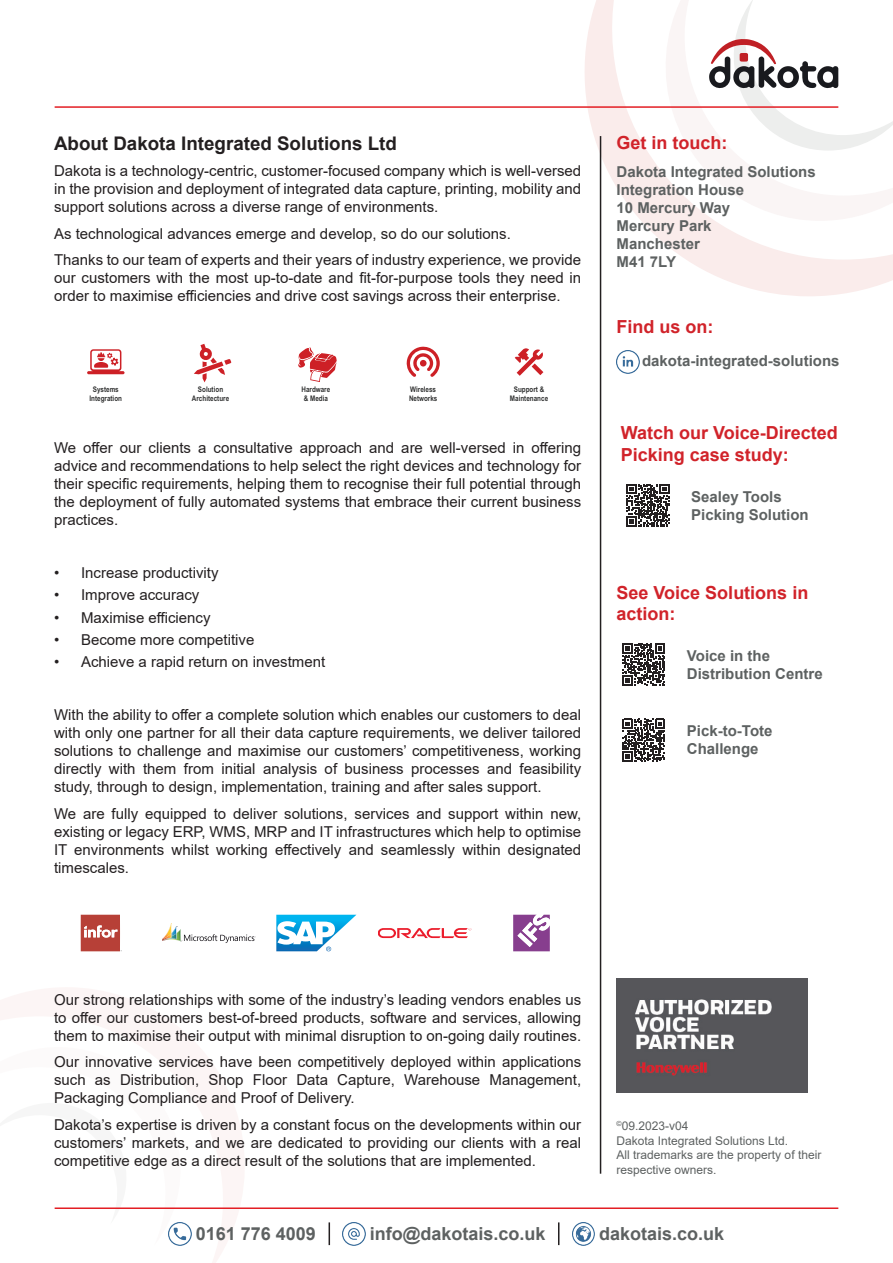
<style>
.page{position:relative;width:893px;height:1263px;background:#fff}
.page>*{position:absolute;margin:0;border:0;box-sizing:border-box;transform-origin:0 0}
.t1{font:700 18.75px "Arial";color:#231f20}
.t2{font:700 18px/21.6px "Arial";color:#d1232a}
.t3{font:700 18px "Arial";color:#5d6161}
.t4{font:15px/18px "Arial";color:#231f20;text-align:justify}
.t5{font:700 15px/18px "Arial";color:#5d6161}
.t6{font:12px/14.4px "Arial";color:#5d6161}
.t7{font:700 7.65px/9.3px "Arial Narrow";color:#313232;text-align:center}
</style>
<div class="page">
<hr style="left:55px;top:1207px;width:783px;height:2px;background:#e31e24">
<svg style="left:585px;top:0;width:308px;height:296px"></svg>
<svg style="left:646px;top:0;width:247px;height:221px"></svg>
<svg style="left:709px;top:0;width:184px;height:151px"></svg>
<hr style="left:55px;top:106px;width:783px;height:2px;background:#e31e24">
<img style="left:572px;top:1222px;width:23px;height:23px">
<img style="left:169px;top:1222px;width:22px;height:23px">
<svg style="left:329px;top:1222px;width:1px;height:23px"></svg>
<img style="left:343px;top:1222px;width:22px;height:23px">
<svg style="left:558px;top:1222px;width:1px;height:23px"></svg>
<hr style="left:600px;top:136px;width:1px;height:1038px;background:#231f20">
<svg style="left:81px;top:915px;width:41px;height:36px"></svg>
<svg style="left:276px;top:915px;width:80px;height:36px"></svg>
<svg style="left:378px;top:928px;width:93px;height:10px"></svg>
<svg style="left:162px;top:923px;width:94px;height:20px"></svg>
<svg style="left:513px;top:915px;width:37px;height:36px"></svg>
<svg style="left:515px;top:348px;width:28px;height:28px"></svg>
<svg style="left:406px;top:346px;width:34px;height:31px"></svg>
<svg style="left:298px;top:347px;width:39px;height:35px"></svg>
<svg style="left:194px;top:344px;width:37px;height:38px"></svg>
<svg style="left:87px;top:349px;width:38px;height:25px"></svg>
<svg style="left:622px;top:643px;width:43px;height:43px"></svg>
<svg style="left:622px;top:718px;width:43px;height:43px"></svg>
<svg style="left:627px;top:484px;width:42px;height:42px"></svg>
<img style="left:617px;top:350px;width:22px;height:23px">
<img style="left:617px;top:978px;width:191px;height:115px">
<p class="t1" style="left:54px;top:130px;width:345px">About Dakota Integrated Solutions Ltd</p>
<p class="t4" style="left:54px;top:162px;width:529px">Dakota is a technology-centric, customer-focused company which is well-versed in the provision and deployment of integrated data capture, printing, mobility and support solutions across a diverse range of environments.</p>
<p class="t4" style="left:54px;top:220px;width:529px;line-height:26.5px">As technological advances emerge and develop, so do our solutions.<br>Thanks to our team of experts and their years of industry experience, we provide</p>
<p class="t4" style="left:54px;top:269px;width:529px">our customers with the most up-to-date and fit-for-purpose tools they need in order to maximise efficiencies and drive cost savings across their enterprise.</p>
<p class="t7" style="left:89px;top:384px;width:34px">Systems<br>Integration</p>
<p class="t7" style="left:192px;top:384px;width:39px">Solution<br>Architecture</p>
<p class="t7" style="left:301px;top:384px;width:30px;text-align:left">Hardware &amp; Media</p>
<p class="t7" style="left:409px;top:384px;width:30px;text-align:left">Wireless<br>Networks</p>
<p class="t7" style="left:510px;top:384px;width:40px">Support &amp;<br>Maintenance</p>
<p class="t4" style="left:54px;top:439px;width:529px">We offer our clients a consultative approach and are well-versed in offering advice and recommendations to help select the right devices and technology for their specific requirements, helping them to recognise their full potential through the deployment of fully automated systems that embrace their current business practices.</p>
<p class="t4" style="left:54px;top:564px;width:166px">• Increase productivity</p>
<p class="t4" style="left:54px;top:586px;width:147px">• Improve accuracy</p>
<p class="t4" style="left:54px;top:608px;width:158px">• Maximise efficiency</p>
<p class="t4" style="left:54px;top:631px;width:202px">• Become more competitive</p>
<p class="t4" style="left:54px;top:653px;width:273px">• Achieve a rapid return on investment</p>
<p class="t4" style="left:54px;top:706px;width:529px">With the ability to offer a complete solution which enables our customers to deal with only one partner for all their data capture requirements, we deliver tailored solutions to challenge and maximise our customers’ competitiveness, working directly with them from initial analysis of business processes and feasibility study, through to design, implementation, training and after sales support.</p>
<p class="t4" style="left:54px;top:804px;width:529px">We are fully equipped to deliver solutions, services and support within new, existing or legacy ERP, WMS, MRP and IT infrastructures which help to optimise IT environments whilst working effectively and seamlessly within designated timescales.</p>
<p class="t2" style="left:617px;top:132px;width:113px">Get in touch:</p>
<p class="t5" style="left:617px;top:163px;width:201px">Dakota Integrated Solutions<br>Integration House<br>10 Mercury Way<br>Mercury Park<br>Manchester<br>M41 7LY</p>
<p class="t2" style="left:617px;top:316px;width:99px">Find us on:</p>
<p class="t5" style="left:642px;top:352px;width:199px">dakota-integrated-solutions</p>
<p class="t2" style="left:621px;top:422px;width:218px">Watch our Voice-Directed<br>Picking case study:</p>
<p class="t5" style="left:691px;top:487px;width:119px">Sealey Tools<br>Picking Solution</p>
<p class="t2" style="left:617px;top:582px;width:193px">See Voice Solutions in action:</p>
<p class="t5" style="left:687px;top:647px;width:137px">Voice in the<br>Distribution Centre</p>
<p class="t5" style="left:687px;top:722px;width:87px">Pick-to-Tote<br>Challenge</p>
<p class="t4" style="left:54px;top:990px;width:529px">Our strong relationships with some of the industry’s leading vendors enables us to offer our customers best-of-breed products, software and services, allowing them to maximise their output with minimal disruption to on-going daily routines.</p>
<p class="t4" style="left:54px;top:1053px;width:529px">Our innovative services have been competitively deployed within applications such as Distribution, Shop Floor Data Capture, Warehouse Management, Packaging Compliance and Proof of Delivery.</p>
<p class="t4" style="left:54px;top:1115px;width:529px">Dakota’s expertise is driven by a constant focus on the developments within our customers’ markets, and we are dedicated to providing our clients with a real competitive edge as a direct result of the solutions that are implemented.</p>
<p class="t6" style="left:617px;top:1119px;width:206px"><sup>©</sup>09.2023-v04<br>Dakota Integrated Solutions Ltd.<br>All trademarks are the property of their respective owners.</p>
<p class="t3" style="left:196px;top:1221px;width:122px">0161 776 4009</p>
<p class="t3" style="left:370px;top:1221px;width:177px">info@dakotais.co.uk</p>
<p class="t3" style="left:599px;top:1221px;width:127px">dakotais.co.uk</p>
</div>
